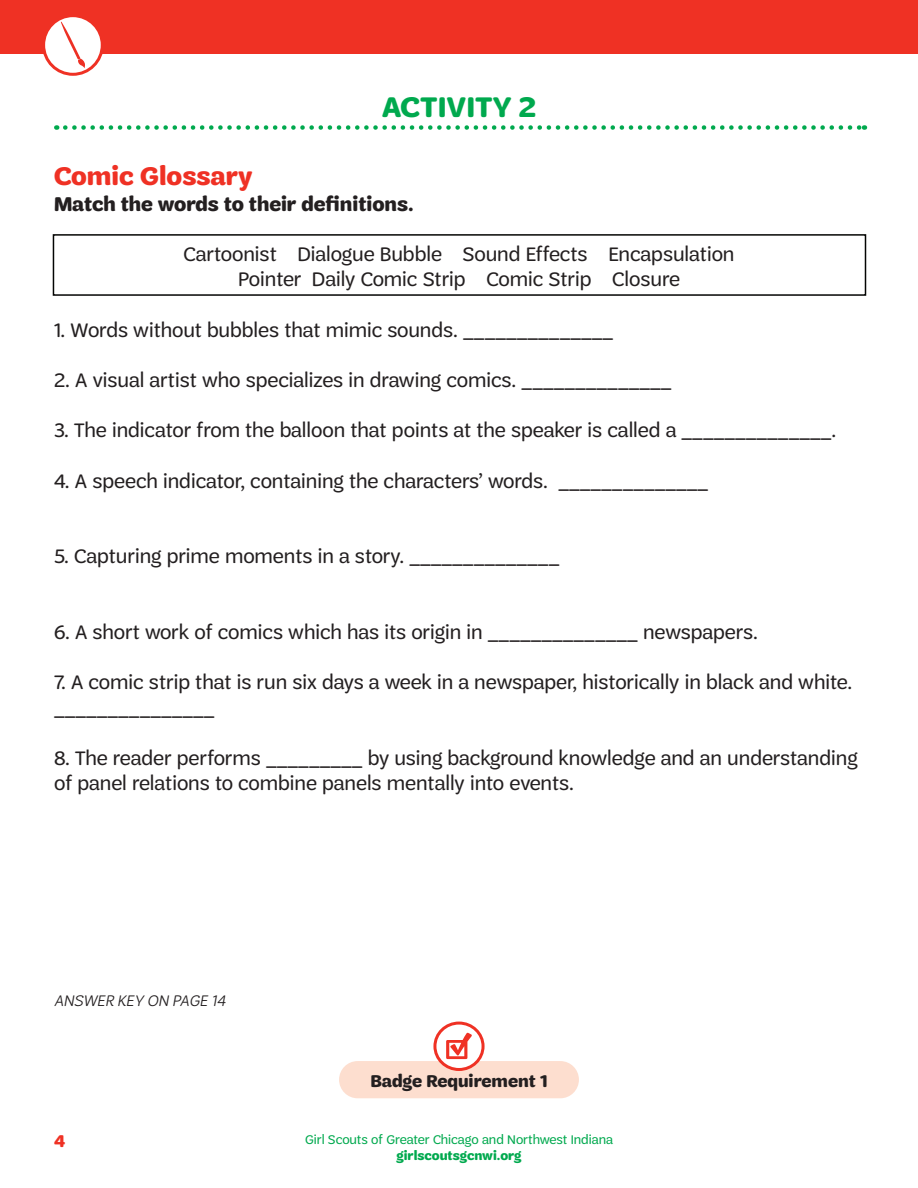
<style>
.page{position:relative;width:918px;height:1188px;background:#fff}
.page>*{position:absolute;margin:0;border:0;box-sizing:border-box;transform-origin:0 0}
.t1{font:700 30px "Trefoil Sans";letter-spacing:.01em;color:#00a94e}
.t2{font:700 27px "Trefoil Sans";color:#ef3124}
.Body{font:21px/25.2px "Trefoil Sans";color:#231f20}
.Body-2{font:700 21px "Trefoil Sans";color:#231f20}
.t3{font:700 18px "Trefoil Sans";color:#231f20}
.t4{font:700 18px "Trefoil Sans";color:#ef3124}
.Body-3{font:italic 300 16.5px "Trefoil Sans";color:#231f20}
.t5{font:13.5px "Trefoil Sans";color:#00a94e}
.t6{font:700 13.5px "Trefoil Sans";color:#00a94e}
</style>
<div class="page">
<div style="left:0;top:0;width:918px;height:54px;background:#ef3124"></div>
<div style="left:44px;top:16px;width:58px;height:58px;background:#fff;border-radius:50%"></div>
<div style="left:42px;top:14px;width:62px;height:62px;border:3px solid #ef3124;border-radius:50%"></div>
<svg style="left:61px;top:22px;width:24px;height:46px"></svg>
<div style="left:339px;top:1061px;width:240px;height:37px;background:#fddecf;border-radius:19px"></div>
<svg style="left:435px;top:1023px;width:48px;height:47px"></svg>
<div style="left:433px;top:1022px;width:52px;height:49px;border:3px solid #ef3124;border-radius:50%"></div>
<svg style="left:446px;top:1033px;width:26px;height:26px"></svg>
<svg style="left:65px;top:125px;width:800px;height:5px"></svg>
<div style="left:53px;top:234px;width:813px;height:62px;border:2px solid #040503"></div>
<p class="t1" style="left:382px;top:90px;width:155px">ACTIVITY 2</p>
<p class="t2" style="left:54px;top:161px;width:200px">Comic Glossary</p>
<p class="Body-2" style="left:54px;top:192px;width:361px">Match the words to their definitions.</p>
<p class="Body" style="left:184px;top:241px;width:552px">Cartoonist Dialogue Bubble Sound Effects Encapsulation</p>
<p class="Body" style="left:238px;top:267px;width:443px">Pointer Daily Comic Strip Comic Strip Closure</p>
<p class="Body" style="left:54px;top:317px;width:561px">1. Words without bubbles that mimic sounds. ______________</p>
<p class="Body" style="left:54px;top:367px;width:619px">2. A visual artist who specializes in drawing comics. ______________</p>
<p class="Body" style="left:54px;top:418px;width:784px">3. The indicator from the balloon that points at the speaker is called a ______________.</p>
<p class="Body" style="left:54px;top:468px;width:656px">4. A speech indicator, containing the characters’ words. ______________</p>
<p class="Body" style="left:54px;top:544px;width:507px">5. Capturing prime moments in a story. ______________</p>
<p class="Body" style="left:54px;top:619px;width:705px">6. A short work of comics which has its origin in ______________ newspapers.</p>
<p class="Body" style="left:54px;top:670px;width:800px">7. A comic strip that is run six days a week in a newspaper, historically in black and white. _______________</p>
<p class="Body" style="left:54px;top:745px;width:805px">8. The reader performs _________ by using background knowledge and an understanding of panel relations to combine panels mentally into events.</p>
<p class="Body-3" style="left:54px;top:992px;width:173px">ANSWER KEY ON PAGE 14</p>
<p class="t4" style="left:54px;top:1131px;width:13px">4</p>
<p class="t3" style="left:370px;top:1071px;width:179px">Badge Requirement 1</p>
<p class="t5" style="left:305px;top:1132px;width:309px">Girl Scouts of Greater Chicago and Northwest Indiana</p>
<p class="t6" style="left:397px;top:1148px;width:126px">girlscoutsgcnwi.org</p>
</div>
